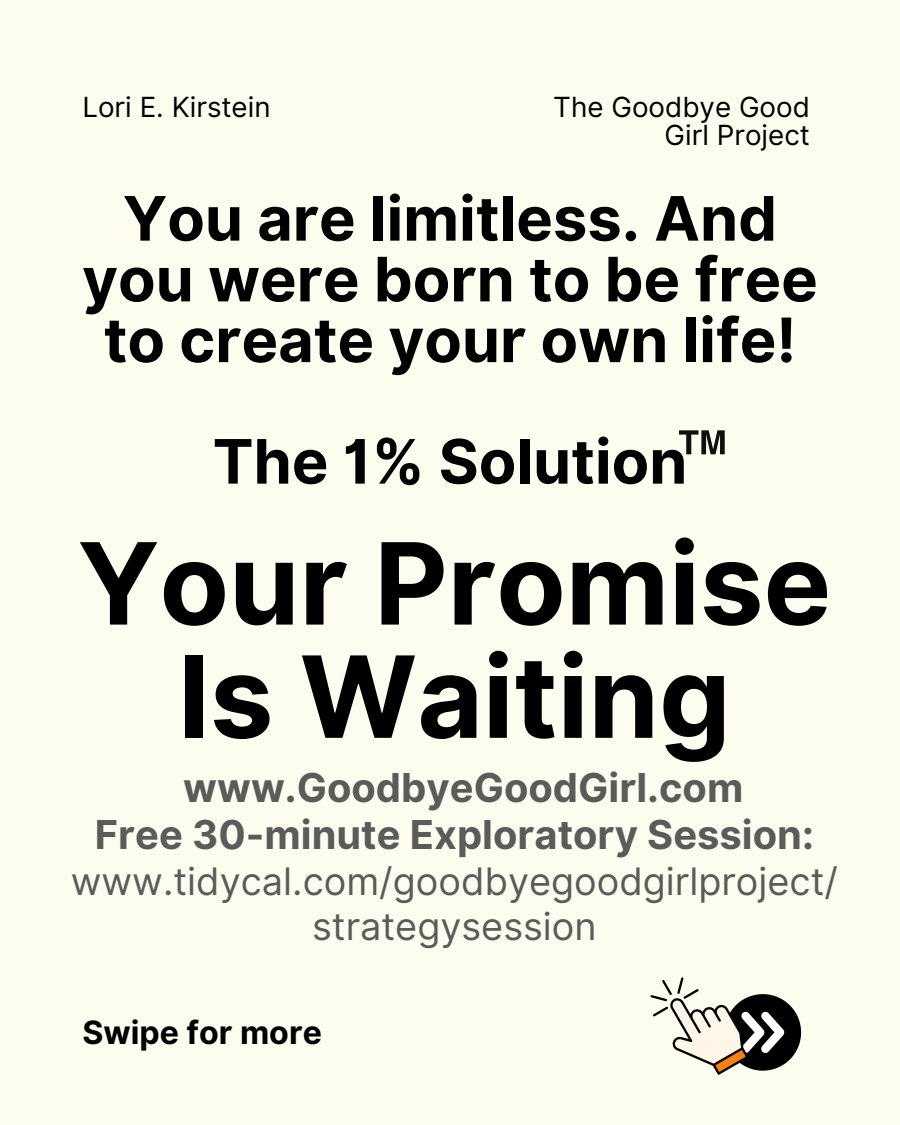
<style>
.page{position:relative;width:900px;height:1125px;background:#fcfdee}
.page>*{position:absolute;margin:0;border:0;box-sizing:border-box;transform-origin:0 0}
.t1{font:700 113.3px/113.2px "Inter";color:#000;text-align:center}
.t2{font:700 61.3px/60.8px "Inter";color:#000;text-align:center}
.t3{font:700 39.8px "Inter";color:#5b5b5b}
.t4{font:37.9px/45px "Inter";color:#5b5b5b;text-align:center}
.t5{font:700 32.1px "Inter";color:#000}
.t6{font:27.8px/27.8px "Inter";color:#000;text-align:right}
</style>
<div class="page">
<svg style="left:650px;top:977px;width:151px;height:98px"></svg>
<svg style="left:679px;top:430px;width:46px;height:24px"></svg>
<h2 class="t6" style="left:82px;top:93px;width:190px">Lori E. Kirstein</h2>
<h1 class="t6" style="left:553px;top:93px;width:258px">The Goodbye Good<br>Girl Project</h1>
<p class="t2" style="left:82px;top:188px;width:737px">You are limitless. And you were born to be free to create your own life!</p>
<h2 class="t2" style="left:213px;top:431px;width:476px">The 1% Solution</h2>
<p class="t1" style="left:78px;top:527px;width:755px">Your Promise<br>Is Waiting</p>
<h3 class="t3" style="left:183px;top:763px;width:562px">www.GoodbyeGoodGirl.com</h3>
<h4 class="t3" style="left:95px;top:811px;width:720px">Free 30-minute Exploratory Session:</h4>
<h4 class="t4" style="left:71px;top:858px;width:769px">www.tidycal.com/goodbyegoodgirlproject/ strategysession</h4>
<p class="t5" style="left:82px;top:1013px;width:241px">Swipe for more</p>
</div>
